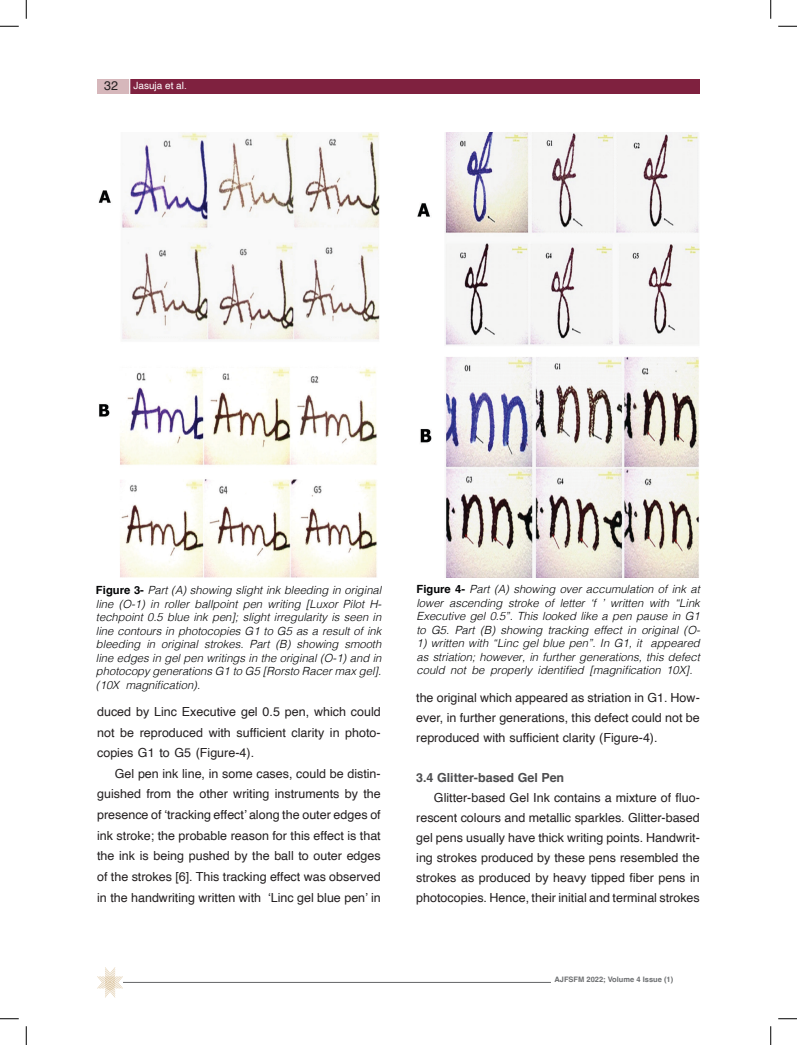
<style>
.page{position:relative;width:797px;height:1045px;background:#fff}
.page>*{position:absolute;margin:0;border:0;box-sizing:border-box;transform-origin:0 0}
.نص{font:12.5px/20.6px "Helvetica";color:#231f20;text-align:justify}
.عنوان_2{font:700 12.5px "Helvetica";color:#4d4d4f}
.عنوان_شكل_وجدول{font:italic 300 11.25px/13.5px "Helvetica";color:#020304;text-align:justify}
.t1{font:10px "Helvetica";color:#fff}
.t2{font:700 7.5px "Helvetica";color:#6d6f71}
.s1{font-weight:700;font-style:normal}
</style>
<div class="page">
<div style="left:129px;top:79px;width:570px;height:14px;background:#7f213f"></div>
<svg style="left:129px;top:79px;width:1px;height:15px"></svg>
<div style="left:97px;top:79px;width:32px;height:14px;background:#d6b7bb"></div>
<svg style="left:97px;top:967px;width:26px;height:30px"></svg>
<hr style="left:123px;top:982px;width:428px;height:1px;background:#636466">
<img style="left:99px;top:133px;width:280px;height:445px">
<img style="left:417px;top:133px;width:282px;height:445px">
<svg style="left:0;top:25px;width:19px;height:2px"></svg>
<svg style="left:778px;top:25px;width:19px;height:2px"></svg>
<svg style="left:0;top:1018px;width:19px;height:1px"></svg>
<svg style="left:778px;top:1018px;width:19px;height:1px"></svg>
<svg style="left:25px;top:0;width:2px;height:19px"></svg>
<svg style="left:25px;top:1026px;width:2px;height:19px"></svg>
<svg style="left:770px;top:0;width:1px;height:19px"></svg>
<svg style="left:770px;top:1026px;width:1px;height:19px"></svg>
<p class="نص" style="left:104px;top:75px;width:15px">32</p>
<p class="t1" style="left:133px;top:78px;width:55px">Jasuja et al.</p>
<p class="عنوان_شكل_وجدول" style="left:96px;top:583px;width:287px"><span class="s1">Figure 3-</span> Part (A) showing slight ink bleeding in original line (O-1) in roller ballpoint pen writing [Luxor Pilot H&shy;techpoint 0.5 blue ink pen]; slight irregularity is seen in line contours in photocopies G1 to G5 as a result of ink bleeding in original strokes. Part (B) showing smooth line edges in gel pen writings in the original (O-1) and in photocopy generations G1 to G5 [Rorsto Racer max gel]. (10X magnification).</p>
<p class="عنوان_شكل_وجدول" style="left:416px;top:582px;width:285px"><span class="s1">Figure 4-</span> Part (A) showing over accumulation of ink at lower ascending stroke of letter ‘f ’ written with “Link Executive gel 0.5”. This looked like a pen pause in G1 to G5. Part (B) showing tracking effect in original (O-</p>
<p class="عنوان_شكل_وجدول" style="left:416px;top:636px;width:285px">1) written with “Linc gel blue pen”. In G1, it appeared as striation; however, in further generations, this defect could not be properly identified [magnification 10X].</p>
<p class="نص" style="left:416px;top:687px;width:285px;line-height:20px">the original which appeared as striation in G1. How&shy;ever, in further generations, this defect could not be reproduced with sufficient clarity (Figure-4).</p>
<p class="عنوان_2" style="left:416px;top:769px;width:149px">3.4 Glitter-based Gel Pen</p>
<p class="نص" style="left:416px;top:787px;width:285px;line-height:20px;text-indent:18px">Glitter-based Gel Ink contains a mixture of fluo&shy;rescent colours and metallic sparkles. Glitter-based gel pens usually have thick writing points. Handwrit&shy;ing strokes produced by these pens resembled the strokes as produced by heavy tipped fiber pens in photocopies. Hence, their initial and terminal strokes</p>
<p class="نص" style="left:97px;top:701px;width:285px">duced by Linc Executive gel 0.5 pen, which could not be reproduced with sufficient clarity in photo&shy;copies G1 to G5 (Figure-4).</p>
<p class="نص" style="left:97px;top:763px;width:285px;text-indent:18px">Gel pen ink line, in some cases, could be distin&shy;guished from the other writing instruments by the presence of ‘tracking effect’ along the outer edges of ink stroke; the probable reason for this effect is that the ink is being pushed by the ball to outer edges of the strokes [6]. This tracking effect was observed in the handwriting written with ‘Linc gel blue pen’ in</p>
<p class="t2" style="left:554px;top:975px;width:120px">AJFSFM 2022; Volume 4 Issue (1)</p>
</div>
